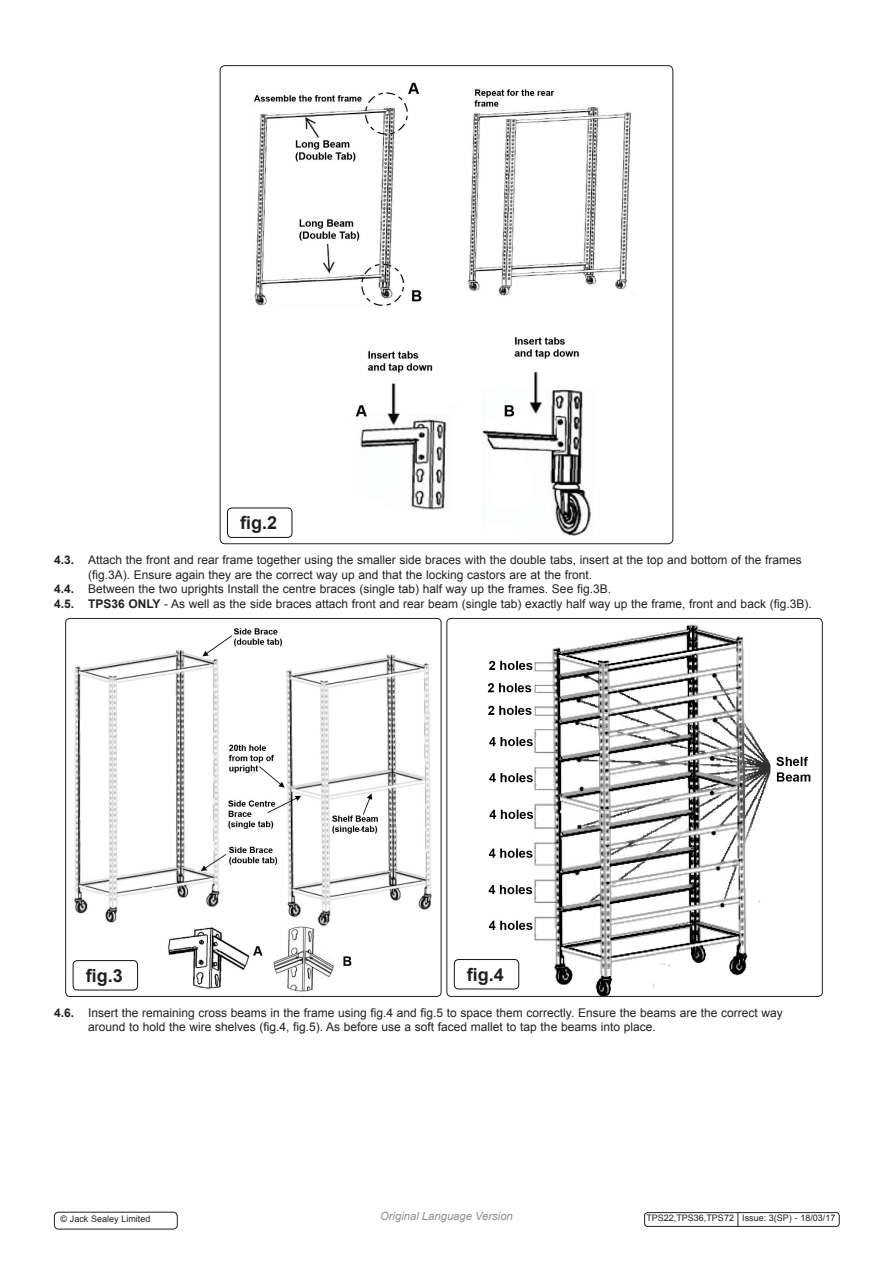
<style>
.page{position:relative;width:893px;height:1263px;background:#fff}
.page>*{position:absolute;margin:0;border:0;box-sizing:border-box;transform-origin:0 0}
.t1{font:700 18px "Arial";color:#231f20}
.t2{font:12px/14.4px "Arial";color:#231f20}
.t3{font:italic 11.25px "Arial";color:#8f9194}
.t4{font:9px "Arial";color:#231f20}
.s1{font-weight:700}
</style>
<div class="page">
<img style="left:67px;top:628px;width:374px;height:368px">
<div style="left:65px;top:618px;width:376px;height:379px;border:1px solid #231f20;border-radius:4px"></div>
<img style="left:237px;top:82px;width:397px;height:456px">
<div style="left:228px;top:508px;width:64px;height:29px;background:#fff;border-radius:4px"></div>
<div style="left:227px;top:508px;width:65px;height:30px;border:1px solid #200a0e;border-radius:4px"></div>
<div style="left:73px;top:960px;width:65px;height:30px;background:#fff;border-radius:4px"></div>
<div style="left:73px;top:960px;width:65px;height:30px;border:1px solid #200a0e;border-radius:4px"></div>
<img style="left:482px;top:624px;width:329px;height:371px">
<div style="left:446px;top:618px;width:377px;height:379px;border:1px solid #231f20;border-radius:4px"></div>
<div style="left:454px;top:959px;width:65px;height:30px;background:#fff;border-radius:4px"></div>
<div style="left:454px;top:959px;width:65px;height:30px;border:1px solid #200a0e;border-radius:4px"></div>
<div style="left:644px;top:1212px;width:196px;height:15px;border:1px solid #231f20;border-radius:3px"></div>
<svg style="left:738px;top:1213px;width:1px;height:14px"></svg>
<div style="left:54px;top:1212px;width:124px;height:17px;border:1px solid #231f20;border-radius:4px"></div>
<p class="t1" style="left:240px;top:511px;width:39px">fig.2</p>
<p class="t2" style="left:88px;top:553px;width:715px;text-indent:-34px"><span class="s1">4.3.</span> Attach the front and rear frame together using the smaller side braces with the double tabs, insert at the top and bottom of the frames (fig.3A). Ensure again they are the correct way up and that the locking castors are at the front.</p>
<p class="t2" style="left:54px;top:582px;width:558px"><span class="s1">4.4.</span> Between the two uprights Install the centre braces (single tab) half way up the frames. See fig.3B.</p>
<p class="t2" style="left:54px;top:596px;width:759px"><span class="s1">4.5. TPS36 ONLY</span> - As well as the side braces attach front and rear beam (single tab) exactly half way up the frame, front and back (fig.3B).</p>
<p class="t1" style="left:467px;top:962px;width:39px">fig.4</p>
<p class="t2" style="left:88px;top:1005px;width:696px;text-indent:-34px"><span class="s1">4.6.</span> Insert the remaining cross beams in the frame using fig.4 and fig.5 to space them correctly. Ensure the beams are the correct way around to hold the wire shelves (fig.4, fig.5). As before use a soft faced mallet to tap the beams into place.</p>
<p class="t1" style="left:86px;top:963px;width:39px">fig.3</p>
<p class="t4" style="left:61px;top:1213px;width:91px">© Jack Sealey Limited</p>
<p class="t3" style="left:380px;top:1209px;width:134px">Original Language Version</p>
<p class="t4" style="left:646px;top:1212px;width:190px">TPS22,TPS36,TPS72 Issue: 3(SP) - 18/03/17</p>
</div>
